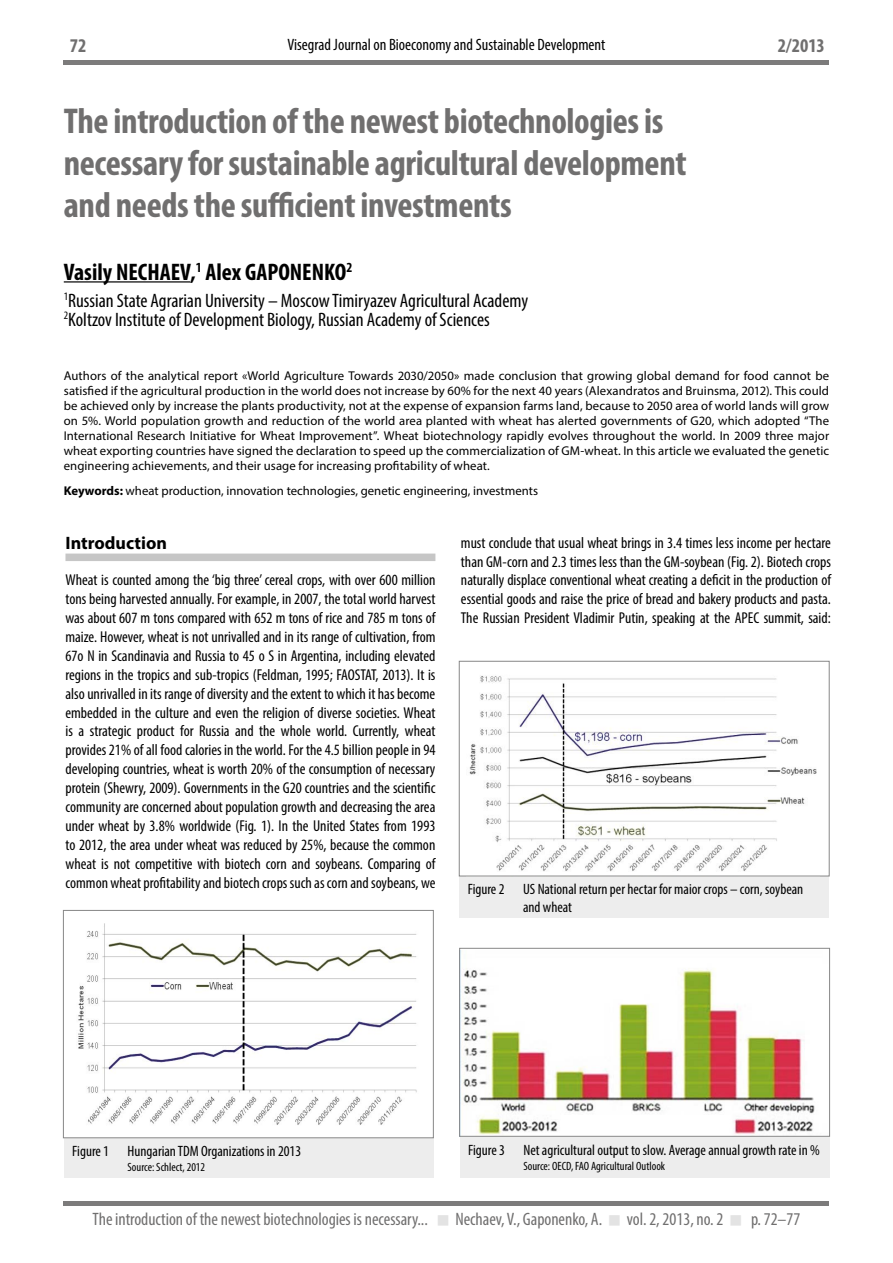
<style>
.page{position:relative;width:893px;height:1263px;background:#fff}
.page>*{position:absolute;margin:0;border:0;box-sizing:border-box;transform-origin:0 0}
.t1{font:700 condensed 36px/42px "Myriad Pro";letter-spacing:-.01em;color:#706f6f}
.t2{font:700 condensed 24px "Myriad Pro";color:#000}
.t3{font:condensed 19.5px/18.9px "Myriad Pro";color:#000}
.t4{font:700 condensed 19.5px "Myriad Pro";color:#706f6f}
.t5{font:condensed 18px "Myriad Pro";color:#706f6f}
.t6{font:700 18px "Myriad Pro";color:#000}
.t7{font:condensed 16.5px "Myriad Pro";color:#000}
.t8{font:condensed 15.75px/18.9px "Myriad Pro";color:#000;text-align:justify}
.t9{font:condensed 15px/18px "Myriad Pro";color:#000}
.t10{font:12.75px/15px "Myriad Pro";color:#000;text-align:justify}
.t11{font:condensed 12px "Myriad Pro";color:#000}
.s1{font-weight:700}
.s2{color:#e3e3e3}
</style>
<div class="page">
<hr style="left:64px;top:60px;width:765px;height:4px;background:#7c7b7b">
<div style="left:64px;top:1201px;width:765px;height:5px;background:#7c7b7b"></div>
<div style="left:65px;top:554px;width:370px;height:7px;background:#c6c6c6"></div>
<hr style="left:64px;top:281px;width:126px;height:1px;background:#000">
<div style="left:64px;top:1137px;width:370px;height:41px;background:#ededed"></div>
<img style="left:78px;top:923px;width:339px;height:202px">
<div style="left:63px;top:910px;width:371px;height:228px;border:1px solid #878787"></div>
<div style="left:459px;top:876px;width:370px;height:41px;background:#ededed"></div>
<div style="left:460px;top:1137px;width:370px;height:40px;background:#ededed"></div>
<img style="left:469px;top:676px;width:348px;height:196px">
<div style="left:459px;top:661px;width:371px;height:215px;border:1px solid #878787"></div>
<img style="left:462px;top:968px;width:353px;height:167px">
<div style="left:459px;top:948px;width:371px;height:189px;border:1px solid #878787"></div>
<p class="t4" style="left:70px;top:34px;width:18px">72</p>
<p class="t7" style="left:288px;top:35px;width:319px">Visegrad Journal on Bioeconomy and Sustainable Development</p>
<p class="t4" style="left:778px;top:34px;width:48px">2/2013</p>
<h1 class="t1" style="left:64px;top:100px;width:624px">The introduction of the newest biotechnologies is necessary for sustainable agricultural development and needs the sufficient investments</h1>
<h2 class="t2" style="left:64px;top:257px;width:290px">Vasily NECHAEV,<sup>1</sup> Alex GAPONENKO<sup>2</sup></h2>
<p class="t3" style="left:64px;top:291px;width:466px"><sup>1</sup>Russian State Agrarian University – Moscow Timiryazev Agricultural Academy<br><sup>2</sup>Koltzov Institute of Development Biology, Russian Academy of Sciences</p>
<p class="t10" style="left:64px;top:368px;width:767px">Authors of the analytical report «World Agriculture Towards 2030/2050» made conclusion that growing global demand for food cannot be satisfied if the agricultural production in the world does not increase by 60% for the next 40 years (Alexandratos and Bruinsma, 2012). This could be achieved only by increase the plants productivity, not at the expense of expansion farms land, because to 2050 area of world lands will grow on 5%. World population growth and reduction of the world area planted with wheat has alerted governments of G20, which adopted “The International Research Initiative for Wheat Improvement”. Wheat biotechnology rapidly evolves throughout the world. In 2009 three major wheat exporting countries have signed the declaration to speed up the commercialization of GM-wheat. In this article we evaluated the genetic engineering achievements, and their usage for increasing profitability of wheat.</p>
<p class="t10" style="left:64px;top:483px;width:476px"><span class="s1">Keywords:</span> wheat production, innovation technologies, genetic engineering, investments</p>
<p class="t6" style="left:65px;top:531px;width:103px">Introduction</p>
<p class="t8" style="left:65px;top:570px;width:371px">Wheat is counted among the ‘big three’ cereal crops, with over 600 million tons being harvested annually. For example, in 2007, the total world harvest was about 607 m tons compared with 652 m tons of rice and 785 m tons of maize. However, wheat is not unrivalled and in its range of cultivation, from 67ο N in Scandinavia and Russia to 45 ο S in Argentina, including elevated regions in the tropics and sub-tropics (Feldman, 1995; FAOSTAT, 2013). It is also unrivalled in its range of diversity and the extent to which it has become embedded in the culture and even the religion of diverse societies. Wheat is a strategic product for Russia and the whole world. Currently, wheat provides 21% of all food calories in the world. For the 4.5 billion people in 94 developing countries, wheat is worth 20% of the consumption of necessary protein (Shewry, 2009). Governments in the G20 countries and the scientific community are concerned about population growth and decreasing the area under wheat by 3.8% worldwide (Fig. 1). In the United States from 1993 to 2012, the area under wheat was reduced by 25%, because the common wheat is not competitive with biotech corn and soybeans. Comparing of common wheat profitability and biotech crops such as corn and soybeans, we</p>
<p class="t8" style="left:461px;top:533px;width:371px">must conclude that usual wheat brings in 3.4 times less income per hectare than GM-corn and 2.3 times less than the GM-soybean (Fig. 2). Biotech crops naturally displace conventional wheat creating a deficit in the production of essential goods and raise the price of bread and bakery products and pasta.<br>The Russian President Vladimir Putin, speaking at the APEC summit, said:</p>
<p class="t9" style="left:523px;top:879px;width:282px;text-indent:-55px">Figure 2 US National return per hectar for maior crops – corn, soybean and wheat</p>
<p class="t9" style="left:72px;top:1142px;width:230px">Figure 1 Hungarian TDM Organizations in 2013</p>
<p class="t11" style="left:128px;top:1160px;width:79px">Source: Schlect, 2012</p>
<p class="t9" style="left:468px;top:1141px;width:353px">Figure 3 Net agricultural output to slow. Average annual growth rate in %</p>
<p class="t11" style="left:523px;top:1159px;width:143px">Source: OECD, FAO Agricultural Outlook</p>
<p class="t5" style="left:93px;top:1208px;width:709px">The introduction of the newest biotechnologies is necessary... <span class="s2">■</span> Nechaev, V., Gaponenko, A. <span class="s2">■</span> vol. 2, 2013, no. 2 <span class="s2">■</span> p. 72–77</p>
</div>
